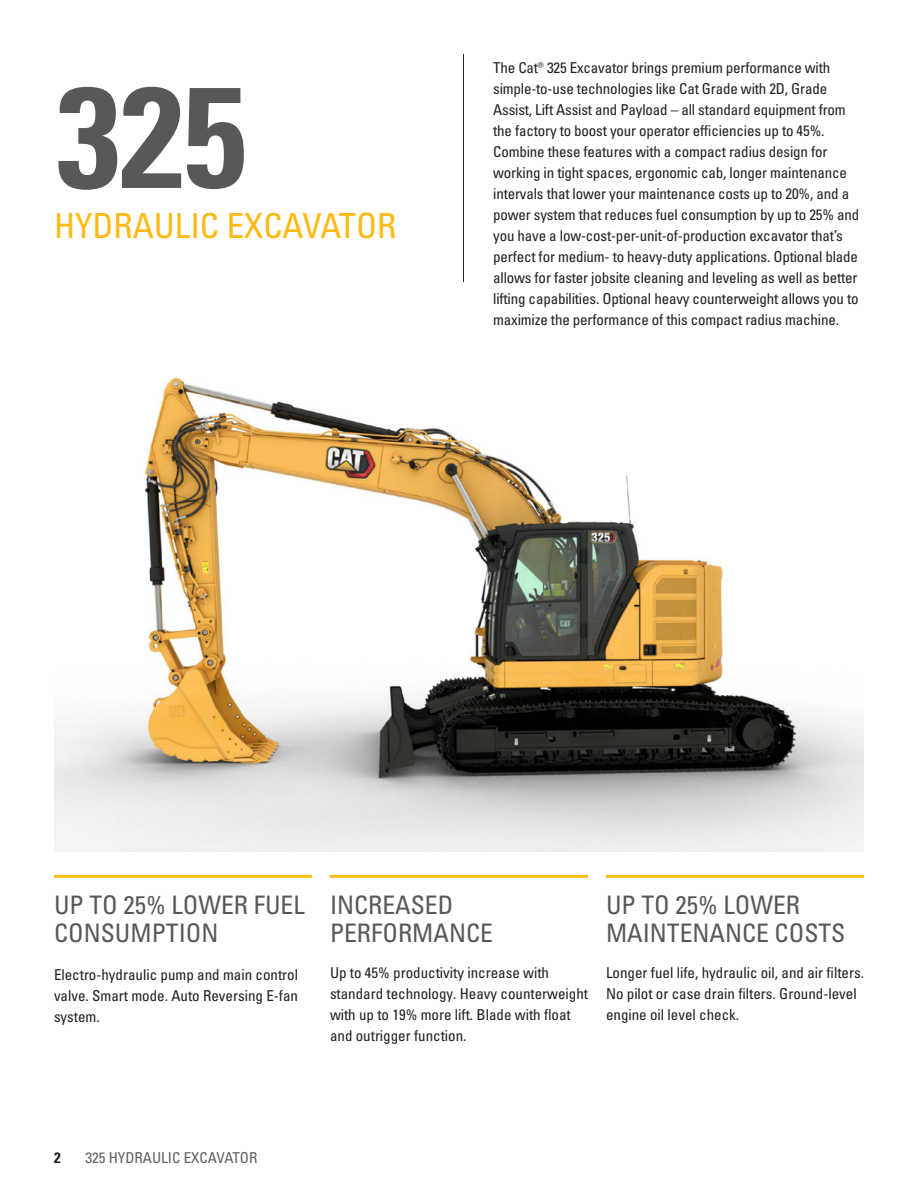
<style>
.page{position:relative;width:918px;height:1188px;background:#fff}
.page>*{position:absolute;margin:0;border:0;box-sizing:border-box;transform-origin:0 0}
.t1{font:142.95px "Univers LTCYR 67 Bold Cond";color:#57585a}
.t2{font:condensed 34.5px "Univers LTCYR 57";color:#fcba13}
.t3{font:condensed 25.5px/28.5px "Univers LTCYR 57";color:#57585a}
.t4{font:condensed 15px/21px "Univers LTCYR 57";letter-spacing:-.01em;color:#231f20}
.t5{font:condensed 15px "Univers LTCYR 57";color:#5d6163}
.t6{font:15px "Univers LTCYR 67 Bold Cond";color:#231f20}
</style>
<div class="page">
<hr style="left:54px;top:875px;width:258px;height:3px;background:#fcba13">
<hr style="left:330px;top:875px;width:258px;height:3px;background:#fcba13">
<hr style="left:606px;top:875px;width:258px;height:3px;background:#fcba13">
<img style="left:54px;top:377px;width:810px;height:475px">
<hr style="left:463px;top:54px;width:1px;height:228px;background:#231f20">
<h1 class="t1" style="left:57px;top:49px;width:192px">325</h1>
<h2 class="t2" style="left:54px;top:203px;width:344px">HYDRAULIC EXCAVATOR</h2>
<p class="t4" style="left:493px;top:57px;width:368px">The Cat® 325 Excavator brings premium performance with simple-to-use technologies like Cat Grade with 2D, Grade Assist, Lift Assist and Payload – all standard equipment from the factory to boost your operator efficiencies up to 45%.<br>Combine these features with a compact radius design for working in tight spaces, ergonomic cab, longer maintenance intervals that lower your maintenance costs up to 20%, and a power system that reduces fuel consumption by up to 25% and you have a low-cost-per-unit-of-production excavator that’s perfect for medium- to heavy-duty applications. Optional blade allows for faster jobsite cleaning and leveling as well as better lifting capabilities. Optional heavy counterweight allows you to maximize the performance of this compact radius machine.</p>
<h3 class="t3" style="left:54px;top:890px;width:252px">UP TO 25% LOWER FUEL<br>CONSUMPTION</h3>
<p class="t4" style="left:54px;top:964px;width:246px;text-align:justify">Electro-hydraulic pump and main control valve. Smart mode. Auto Reversing E-fan system.</p>
<h3 class="t3" style="left:330px;top:890px;width:164px">INCREASED<br>PERFORMANCE</h3>
<p class="t4" style="left:330px;top:962px;width:260px">Up to 45% productivity increase with standard technology. Heavy counterweight with up to 19% more lift. Blade with float and outrigger function.</p>
<h3 class="t3" style="left:606px;top:890px;width:241px">UP TO 25% LOWER<br>MAINTENANCE COSTS</h3>
<p class="t4" style="left:606px;top:962px;width:260px">Longer fuel life, hydraulic oil, and air filters.<br>No pilot or case drain filters. Ground-level engine oil level check.</p>
<p class="t6" style="left:54px;top:1148px;width:8px">2</p>
<p class="t5" style="left:86px;top:1148px;width:173px">325 HYDRAULIC EXCAVATOR</p>
</div>
